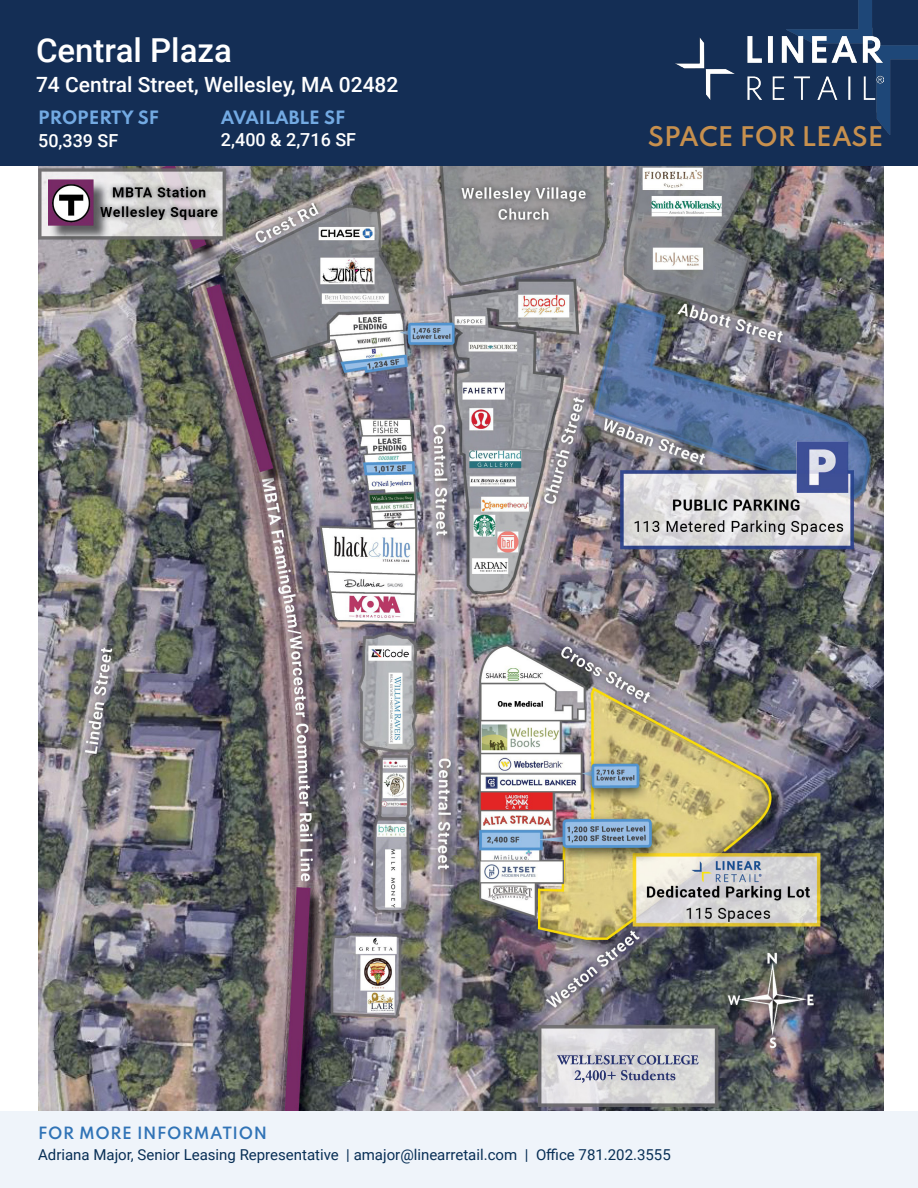
<style>
.page{position:relative;width:918px;height:1188px;background:#fff}
.page>*{position:absolute;margin:0;border:0;box-sizing:border-box;transform-origin:0 0}
.t1{font:500 33px "Roboto";color:#fff}
.t2{font:100 24px "Spartan";color:#c7904e}
.t3{font:500 21px "Roboto";color:#fff}
.t4{font:500 18px "Roboto";color:#fff}
.t5{font:100 16.35px "Spartan";color:#73aae3}
.t6{font:15px/21px "Roboto";color:#072e55}
.s1{font-family:"Spartan";font-weight:100;color:#3073b6}
</style>
<div class="page">
<img style="left:38px;top:165px;width:846px;height:946px">
<div style="left:0;top:0;width:918px;height:165px;background:#142e55"></div>
<img style="left:787px;top:0;width:131px;height:134px">
<img style="left:675px;top:37px;width:208px;height:63px">
<div style="left:0;top:1111px;width:918px;height:77px;background:#eff4fa"></div>
<p class="t1" style="left:36px;top:27px;width:197px">Central Plaza</p>
<p class="t3" style="left:36px;top:69px;width:364px">74 Central Street, Wellesley, MA 02482</p>
<p class="t5" style="left:38px;top:105px;width:123px">PROPERTY SF</p>
<p class="t5" style="left:221px;top:105px;width:126px">AVAILABLE SF</p>
<p class="t4" style="left:38px;top:128px;width:82px">50,339 SF</p>
<p class="t4" style="left:221px;top:127px;width:137px">2,400 &amp; 2,716 SF</p>
<p class="t2" style="left:648px;top:118px;width:237px">SPACE FOR LEASE</p>
<p class="t6" style="left:38px;top:1123px;width:634px"><span class="s1">FOR MORE INFORMATION<br></span>Adriana Major, Senior Leasing Representative | amajor@linearretail.com | Office 781.202.3555</p>
</div>
